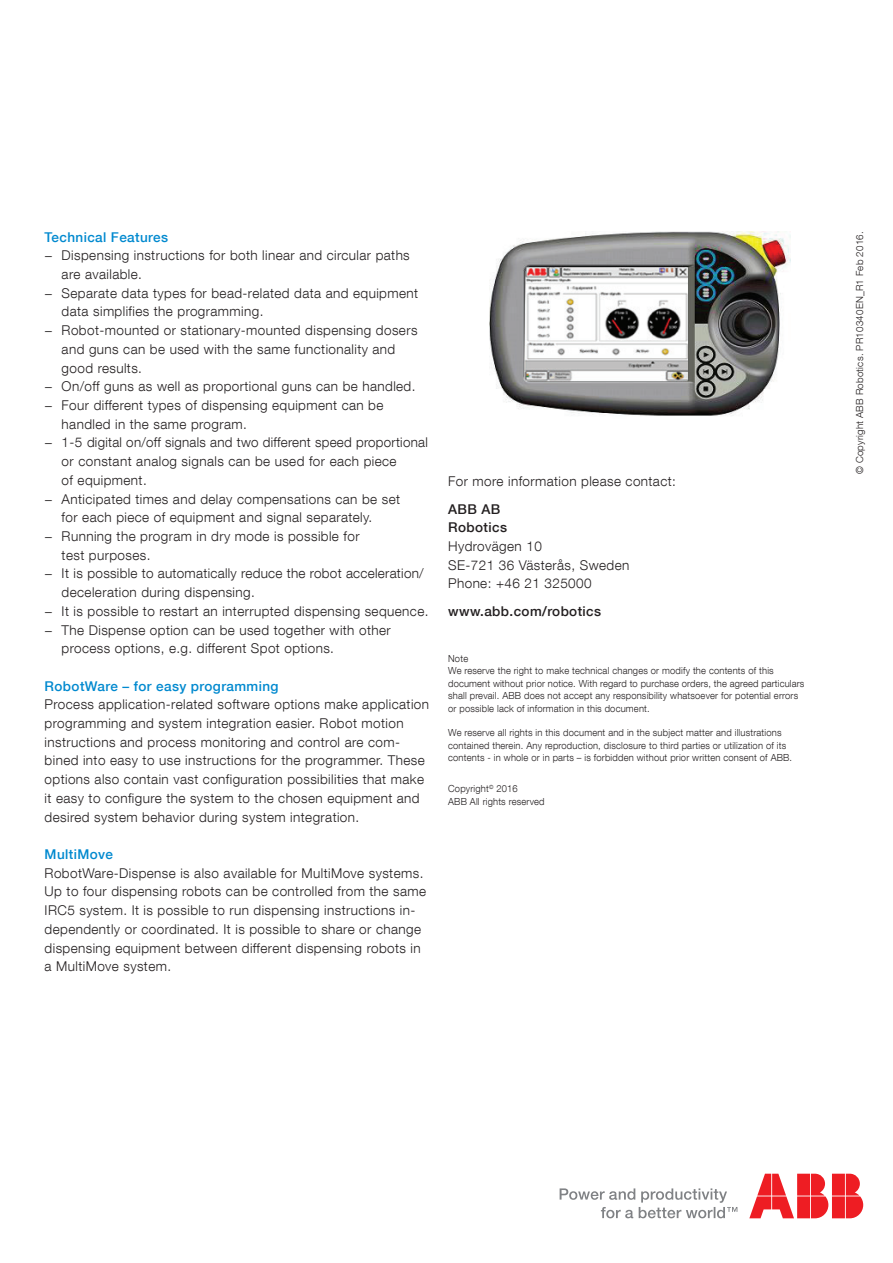
<style>
.page{position:relative;width:893px;height:1263px;background:#fff}
.page>*{position:absolute;margin:0;border:0;box-sizing:border-box;transform-origin:0 0}
.t1{font:300 13.5px/18.8px "ABB Neue Helvetica";letter-spacing:.03em;color:#231f20}
.t2{font:500 13.5px "ABB Neue Helvetica";letter-spacing:.03em;color:#0089cf}
.t3{font:500 13.5px/18.6px "ABB Neue Helvetica";letter-spacing:.03em;color:#231f20}
.t4{font:300 9.75px/12.5px "ABB Neue Helvetica";letter-spacing:.02em;color:#231f20;scale:.96 1}
.t5{font:300 9.75px "ABB Neue Helvetica";letter-spacing:.02em;color:#231f20}
</style>
<div class="page">
<svg style="left:560px;top:1188px;width:177px;height:30px"></svg>
<svg style="left:749px;top:1174px;width:114px;height:44px"></svg>
<img style="left:490px;top:232px;width:301px;height:184px">
<p class="t2" style="left:45px;top:229px;width:125px">Technical Features</p>
<p class="t1" style="left:45px;top:246px;width:367px">− Dispensing instructions for both linear and circular paths</p>
<p class="t1" style="left:62px;top:264px;width:82px">are available.</p>
<p class="t1" style="left:45px;top:283px;width:375px">− Separate data types for bead-related data and equipment</p>
<p class="t1" style="left:62px;top:302px;width:203px">data simplifies the programming.</p>
<p class="t1" style="left:45px;top:321px;width:374px">− Robot-mounted or stationary-mounted dispensing dosers</p>
<p class="t1" style="left:62px;top:339px;width:335px">and guns can be used with the same functionality and</p>
<p class="t1" style="left:62px;top:358px;width:82px">good results.</p>
<p class="t1" style="left:45px;top:377px;width:372px">− On/off guns as well as proportional guns can be handled.</p>
<p class="t1" style="left:45px;top:395px;width:340px">− Four different types of dispensing equipment can be</p>
<p class="t1" style="left:62px;top:414px;width:187px">handled in the same program.</p>
<p class="t1" style="left:45px;top:433px;width:385px">− 1-5 digital on/off signals and two different speed proportional</p>
<p class="t1" style="left:62px;top:452px;width:336px">or constant analog signals can be used for each piece</p>
<p class="t1" style="left:62px;top:470px;width:87px">of equipment.</p>
<p class="t1" style="left:45px;top:489px;width:357px">− Anticipated times and delay compensations can be set</p>
<p class="t1" style="left:62px;top:508px;width:312px">for each piece of equipment and signal separately.</p>
<p class="t1" style="left:45px;top:526px;width:316px">− Running the program in dry mode is possible for</p>
<p class="t1" style="left:62px;top:545px;width:90px">test purposes.</p>
<p class="t1" style="left:45px;top:564px;width:381px">− It is possible to automatically reduce the robot acceleration/</p>
<p class="t1" style="left:62px;top:583px;width:195px">deceleration during dispensing.</p>
<p class="t1" style="left:45px;top:601px;width:385px">− It is possible to restart an interrupted dispensing sequence.</p>
<p class="t1" style="left:45px;top:620px;width:348px">− The Dispense option can be used together with other</p>
<p class="t1" style="left:62px;top:639px;width:274px">process options, e.g. different Spot options.</p>
<p class="t2" style="left:45px;top:678px;width:235px">RobotWare – for easy programming</p>
<p class="t1" style="left:45px;top:695px;width:386px">Process application-related software options make application programming and system integration easier. Robot motion instructions and process monitoring and control are com&shy;bined into easy to use instructions for the programmer. These options also contain vast configuration possibilities that make it easy to configure the system to the chosen equipment and desired system behavior during system integration.</p>
<p class="t2" style="left:45px;top:846px;width:70px">MultiMove</p>
<p class="t1" style="left:45px;top:863px;width:383px">RobotWare-Dispense is also available for MultiMove systems.<br>Up to four dispensing robots can be controlled from the same IRC5 system. It is possible to run dispensing instructions in&shy;dependently or coordinated. It is possible to share or change dispensing equipment between different dispensing robots in a MultiMove system.</p>
<p class="t1" style="left:448px;top:471px;width:229px">For more information please contact:</p>
<p class="t3" style="left:448px;top:499px;width:60px">ABB AB<br>Robotics</p>
<p class="t1" style="left:448px;top:537px;width:183px">Hydrovägen 10<br>SE-721 36 Västerås, Sweden<br>Phone: +46 21 325000</p>
<p class="t3" style="left:448px;top:602px;width:155px">www.abb.com/robotics</p>
<p class="t4" style="left:448px;top:652px;width:372px">Note<br>We reserve the right to make technical changes or modify the contents of this document without prior notice. With regard to purchase orders, the agreed particulars shall prevail. ABB does not accept any responsibility whatsoever for potential errors or possible lack of information in this document.</p>
<p class="t4" style="left:448px;top:726px;width:360px">We reserve all rights in this document and in the subject matter and illustrations contained therein. Any reproduction, disclosure to third parties or utilization of its contents - in whole or in parts – is forbidden without prior written consent of ABB.</p>
<p class="t4" style="left:448px;top:782px;width:102px">Copyright<sup>©</sup> 2016<br>ABB All rights reserved</p>
<p class="t5" style="left:854px;top:474px;width:244px;rotate:-90deg">© Copyright ABB Robotics. PR10340EN_R1 Feb 2016.</p>
</div>
